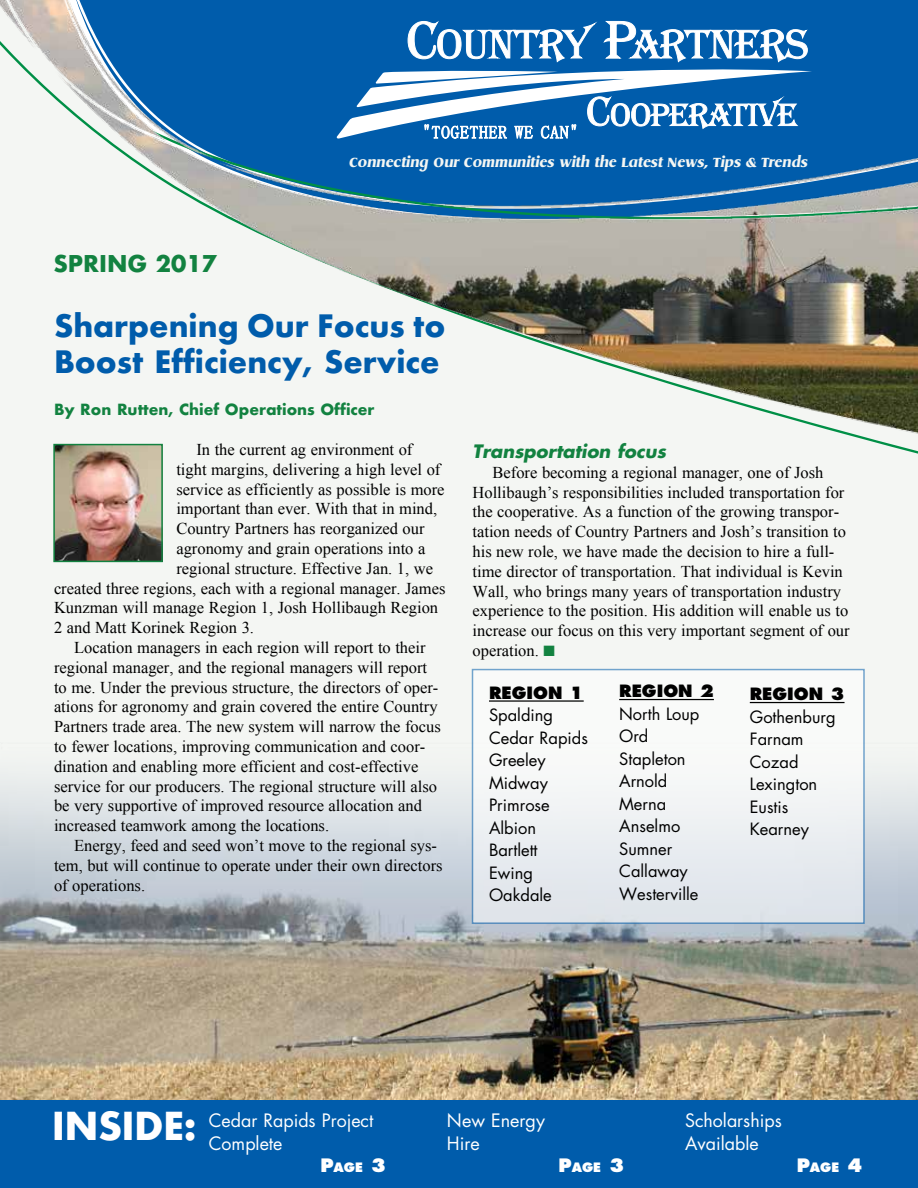
<style>
.page{position:relative;width:918px;height:1188px;background:#fff}
.page>*{position:absolute;margin:0;border:0;box-sizing:border-box;transform-origin:0 0}
.t1{font:700 30px/36px "Futura";color:#005cab}
.t2{font:700 22.5px "Futura";color:#128240}
.t3{font:18px/22.5px "Futura";color:#fff}
.t4{font:italic 700 18px "Futura";color:#128240}
.t5{font:16.8px "Dynamic Ital";color:#f4f6f3}
.t6{font:16.5px/19.8px "Times New Roman";color:#000}
.t7{font:16.5px/22.5px "Futura";color:#000}
.t8{font:800 16.5px "Futura";color:#000}
.t9{font:700 15px "Futura";color:#128240}
.t10{font:800 12.6px "Futura";color:#fff}
.s1{color:#128240}
.s2{font-weight:700;font-size:37.5px}
.s3{font-size:18px}
</style>
<div class="page">
<div style="left:0;top:0;width:918px;height:1132px;background:#f4f6f3"></div>
<img style="left:0;top:742px;width:918px;height:359px">
<div style="left:472px;top:669px;width:393px;height:255px;background:linear-gradient(to bottom,#fffffc,#e0e5eb)"></div>
<div style="left:0;top:1101px;width:918px;height:87px;background:#005cab"></div>
<img style="left:0;top:0;width:918px;height:454px">
<img style="left:56px;top:447px;width:104px;height:112px">
<div style="left:53px;top:444px;width:110px;height:118px;border:2px solid #128240"></div>
<hr style="left:489px;top:700px;width:95px;height:2px;background:#000">
<hr style="left:619px;top:699px;width:95px;height:1px;background:#000">
<hr style="left:750px;top:702px;width:95px;height:1px;background:#000">
<h2 class="t2" style="left:53px;top:248px;width:165px">SPRING 2017</h2>
<p class="t5" style="left:349px;top:153px;width:460px">Connecting Our Communities with the Latest News, Tips &amp; Trends</p>
<h1 class="t1" style="left:54px;top:307px;width:393px">Sharpening Our Focus to<br>Boost Efficiency, Service</h1>
<p class="t9" style="left:54px;top:399px;width:322px">By Ron Rutten, Chief Operations Officer</p>
<p class="t6" style="left:196px;top:439px;width:218px">In the current ag environment of</p>
<p class="t6" style="left:176px;top:459px;width:266px">tight margins, delivering a high level of</p>
<p class="t6" style="left:176px;top:479px;width:270px">service as efficiently as possible is more</p>
<p class="t6" style="left:176px;top:499px;width:262px">important than ever. With that in mind,</p>
<p class="t6" style="left:176px;top:519px;width:250px">Country Partners has reorganized our</p>
<p class="t6" style="left:176px;top:538px;width:251px">agronomy and grain operations into a</p>
<p class="t6" style="left:176px;top:558px;width:258px">regional structure. Effective Jan. 1, we</p>
<p class="t6" style="left:54px;top:578px;width:393px">created three regions, each with a regional manager. James</p>
<p class="t6" style="left:54px;top:598px;width:386px">Kunzman will manage Region 1, Josh Hollibaugh Region</p>
<p class="t6" style="left:54px;top:618px;width:202px">2 and Matt Korinek Region 3.</p>
<p class="t6" style="left:74px;top:637px;width:353px">Location managers in each region will report to their</p>
<p class="t6" style="left:54px;top:657px;width:375px">regional manager, and the regional managers will report</p>
<p class="t6" style="left:54px;top:677px;width:386px">to me. Under the previous structure, the directors of oper-</p>
<p class="t6" style="left:54px;top:697px;width:385px">ations for agronomy and grain covered the entire Country</p>
<p class="t6" style="left:54px;top:717px;width:388px">Partners trade area. The new system will narrow the focus</p>
<p class="t6" style="left:54px;top:736px;width:373px">to fewer locations, improving communication and coor-</p>
<p class="t6" style="left:54px;top:756px;width:366px">dination and enabling more efficient and cost-effective</p>
<p class="t6" style="left:54px;top:776px;width:385px">service for our producers. The regional structure will also</p>
<p class="t6" style="left:54px;top:796px;width:370px">be very supportive of improved resource allocation and</p>
<p class="t6" style="left:54px;top:816px;width:277px">increased teamwork among the locations.</p>
<p class="t6" style="left:74px;top:835px;width:364px">Energy, feed and seed won’t move to the regional sys-</p>
<p class="t6" style="left:54px;top:855px;width:390px">tem, but will continue to operate under their own directors</p>
<p class="t6" style="left:54px;top:875px;width:93px">of operations.</p>
<p class="t4" style="left:472px;top:439px;width:195px">Transportation focus</p>
<p class="t6" style="left:473px;top:462px;width:379px;text-indent:20px">Before becoming a regional manager, one of Josh Hollibaugh’s responsibilities included transportation for the cooperative. As a function of the growing transpor&shy;tation needs of Country Partners and Josh’s transition to his new role, we have made the decision to hire a full&shy;time director of transportation. That individual is Kevin Wall, who brings many years of transportation industry experience to the position. His addition will enable us to increase our focus on this very important segment of our operation. <span class="s1">■</span></p>
<p class="t8" style="left:489px;top:682px;width:96px">REGION 1</p>
<p class="t7" style="left:489px;top:704px;width:100px">Spalding<br>Cedar Rapids<br>Greeley<br>Midway<br>Primrose<br>Albion<br>Bartlett<br>Ewing<br>Oakdale</p>
<p class="t8" style="left:619px;top:681px;width:96px">REGION 2</p>
<p class="t7" style="left:619px;top:702px;width:82px">North Loup<br>Ord<br>Stapleton<br>Arnold<br>Merna<br>Anselmo<br>Sumner<br>Callaway<br>Westerville</p>
<p class="t8" style="left:750px;top:684px;width:96px">REGION 3</p>
<p class="t7" style="left:750px;top:705px;width:87px">Gothenburg<br>Farnam<br>Cozad<br>Lexington<br>Eustis<br>Kearney</p>
<p class="t3" style="left:209px;top:1110px;width:166px;text-indent:-157px"><span class="s2">INSIDE:</span> Cedar Rapids Project<br>Complete</p>
<p class="t10" style="left:320px;top:1160px;width:67px"><span class="s3">P</span>AGE <span class="s3">3</span></p>
<p class="t3" style="left:447px;top:1110px;width:100px">New Energy<br>Hire</p>
<p class="t10" style="left:559px;top:1160px;width:67px"><span class="s3">P</span>AGE <span class="s3">3</span></p>
<p class="t3" style="left:685px;top:1110px;width:98px">Scholarships<br>Available</p>
<p class="t10" style="left:797px;top:1160px;width:67px"><span class="s3">P</span>AGE <span class="s3">4</span></p>
</div>
